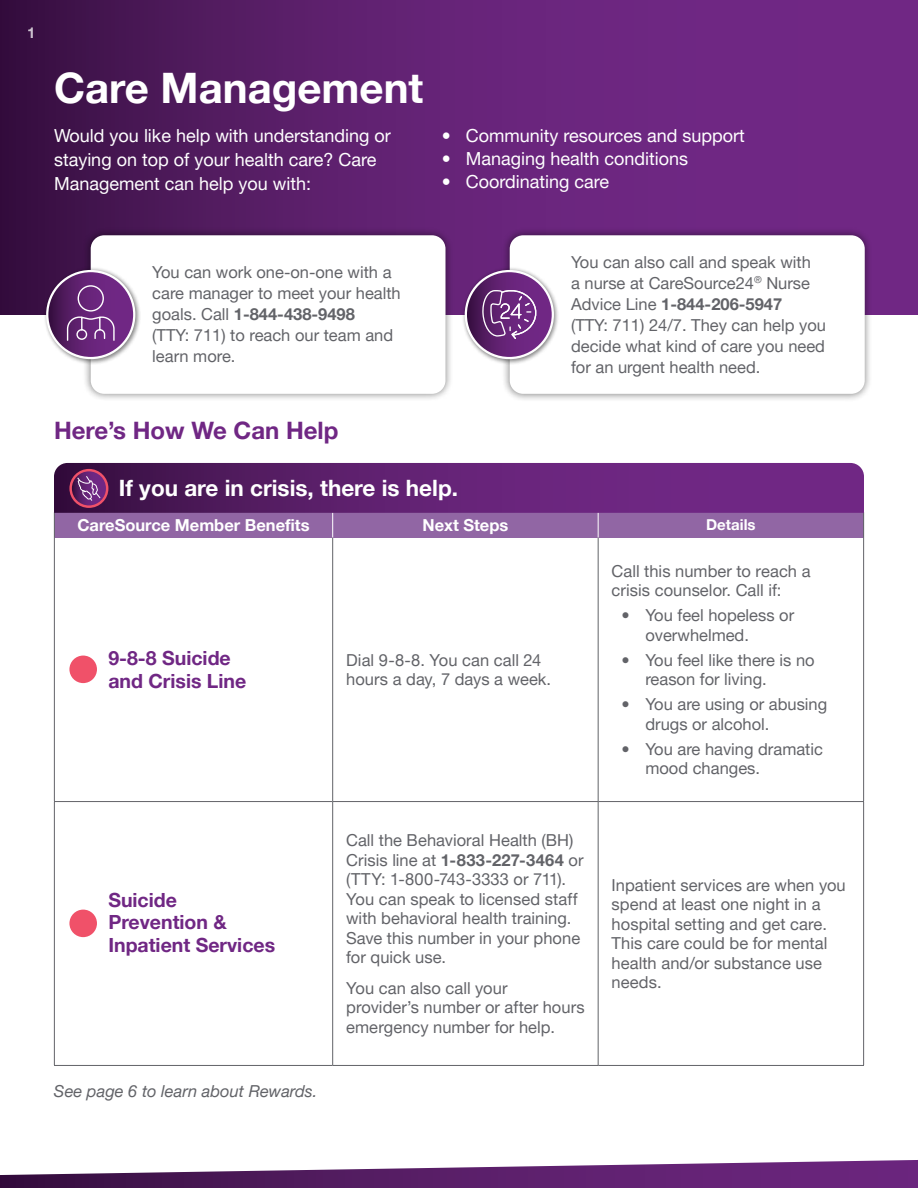
<style>
.page{position:relative;width:918px;height:1188px;background:#fff}
.page>*{position:absolute;margin:0;border:0;box-sizing:border-box;transform-origin:0 0}
.t1{font:700 42px "Helvetica Neue LT Pro";color:#fff}
.t2{font:700 24px "Helvetica Neue LT Pro";color:#702784}
.t3{font:700 22.5px "Helvetica Neue LT Pro";color:#fff}
.t4{font:700 19.5px/22.5px "Helvetica Neue LT Pro";color:#702784}
.t5{font:18px/24px "Helvetica Neue LT Pro";color:#fff}
.t6{font:16.5px/19.5px "Helvetica Neue LT Pro";color:#626368}
.t7{font:700 16.5px "Helvetica Neue LT Pro";color:#fff}
.t8{font:italic 16.5px "Helvetica Neue LT Pro";color:#626368}
.t9{font:700 15px "Helvetica Neue LT Pro";color:#fff}
.s1{font-weight:700}
</style>
<div class="page">
<svg style="left:0;top:0;width:918px;height:315px;background:#5d1f6d"></svg>
<div style="left:82px;top:227px;width:372px;height:175px;background:#000;opacity:.5"></div>
<div style="left:91px;top:235px;width:355px;height:159px;background:#fff;border-radius:14px"></div>
<div style="left:43px;top:267px;width:98px;height:98px;background:#000;opacity:.5"></div>
<svg style="left:47px;top:271px;width:87px;height:87px;background:#6a307a"></svg>
<div style="left:46px;top:270px;width:89px;height:89px;border:2px solid #fff;border-radius:50%"></div>
<svg style="left:66px;top:285px;width:49px;height:57px;background:#773d87"></svg>
<div style="left:501px;top:227px;width:372px;height:175px;background:#000;opacity:.5"></div>
<div style="left:510px;top:235px;width:355px;height:159px;background:#fff;border-radius:14px"></div>
<div style="left:461px;top:267px;width:99px;height:98px;background:#000;opacity:.5"></div>
<svg style="left:466px;top:271px;width:87px;height:87px;background:#6b317a"></svg>
<div style="left:465px;top:270px;width:89px;height:89px;border:2px solid #fff;border-radius:50%"></div>
<svg style="left:482px;top:287px;width:57px;height:53px;background:#7d468c"></svg>
<hr style="left:54px;top:802px;width:1px;height:263px;background:#626368">
<hr style="left:863px;top:802px;width:1px;height:263px;background:#626368">
<hr style="left:54px;top:1065px;width:279px;height:1px;background:#626368">
<hr style="left:333px;top:1065px;width:265px;height:1px;background:#626368">
<hr style="left:598px;top:1065px;width:266px;height:1px;background:#626368">
<hr style="left:332px;top:802px;width:1px;height:263px;background:#626368">
<hr style="left:598px;top:802px;width:1px;height:263px;background:#626368">
<hr style="left:54px;top:538px;width:1px;height:263px;background:#626368">
<hr style="left:332px;top:538px;width:1px;height:263px;background:#626368">
<hr style="left:598px;top:538px;width:1px;height:263px;background:#626368">
<hr style="left:863px;top:538px;width:1px;height:263px;background:#626368">
<hr style="left:54px;top:801px;width:279px;height:1px;background:#626368">
<hr style="left:333px;top:801px;width:265px;height:1px;background:#626368">
<hr style="left:598px;top:801px;width:266px;height:1px;background:#626368">
<div style="left:69px;top:656px;width:28px;height:27px;background:#f05169;border-radius:50%"></div>
<div style="left:69px;top:910px;width:28px;height:27px;background:#f05169;border-radius:50%"></div>
<svg style="left:54px;top:463px;width:810px;height:75px;background:#703881"></svg>
<svg style="left:0;top:1160px;width:918px;height:28px"></svg>
<p class="t9" style="left:27px;top:23px;width:10px">1</p>
<h2 class="t1" style="left:54px;top:62px;width:371px">Care Management</h2>
<p class="t5" style="left:54px;top:123px;width:338px">Would you like help with understanding or staying on top of your health care? Care<br>Management can help you with:</p>
<p class="t5" style="left:442px;top:123px;width:305px">• Community resources and support</p>
<p class="t5" style="left:442px;top:146px;width:248px">• Managing health conditions</p>
<p class="t5" style="left:442px;top:170px;width:169px">• Coordinating care</p>
<p class="t6" style="left:152px;top:262px;width:250px;line-height:21px">You can work one-on-one with a care manager to meet your health goals. Call <span class="s1">1-844-438-9498<br></span>(TTY: 711) to reach our team and learn more.</p>
<p class="t6" style="left:571px;top:251px;width:256px;line-height:21px">You can also call and speak with<br>a nurse at CareSource24<sup>®</sup> Nurse<br>Advice Line <span class="s1">1-844-206-5947<br></span>(TTY: 711) 24/7. They can help you decide what kind of care you need for an urgent health need.</p>
<h3 class="t2" style="left:54px;top:416px;width:286px">Here’s How We Can Help</h3>
<h4 class="t3" style="left:119px;top:474px;width:341px">If you are in crisis, there is help.</h4>
<p class="t7" style="left:77px;top:515px;width:234px">CareSource Member Benefits</p>
<p class="t7" style="left:422px;top:515px;width:87px">Next Steps</p>
<p class="t9" style="left:706px;top:516px;width:51px">Details</p>
<p class="t4" style="left:108px;top:647px;width:139px">9-8-8 Suicide and Crisis Line</p>
<p class="t6" style="left:346px;top:650px;width:207px">Dial 9-8-8. You can call 24 hours a day, 7 days a week.</p>
<p class="t4" style="left:108px;top:888px;width:168px">Suicide<br>Prevention &amp;<br>Inpatient Services</p>
<p class="t8" style="left:54px;top:1080px;width:265px">See page 6 to learn about Rewards.</p>
<p class="t6" style="left:346px;top:830px;width:239px">Call the Behavioral Health (BH)<br>Crisis line at <span class="s1">1-833-227-3464</span> or (TTY: 1-800-743-3333 or 711).<br>You can speak to licensed staff with behavioral health training.<br>Save this number in your phone for quick use.</p>
<p class="t6" style="left:346px;top:978px;width:240px">You can also call your<br>provider’s number or after hours emergency number for help.</p>
<p class="t6" style="left:612px;top:561px;width:200px">Call this number to reach a crisis counselor. Call if:</p>
<p class="t6" style="left:645px;top:605px;width:150px;text-indent:-24px">• You feel hopeless or overwhelmed.</p>
<p class="t6" style="left:645px;top:650px;width:171px;text-indent:-24px">• You feel like there is no reason for living.</p>
<p class="t6" style="left:645px;top:694px;width:183px;text-indent:-24px">• You are using or abusing drugs or alcohol.</p>
<p class="t6" style="left:645px;top:739px;width:179px;text-indent:-24px">• You are having dramatic mood changes.</p>
<p class="t6" style="left:612px;top:875px;width:236px">Inpatient services are when you spend at least one night in a hospital setting and get care.<br>This care could be for mental health and/or substance use needs.</p>
</div>
